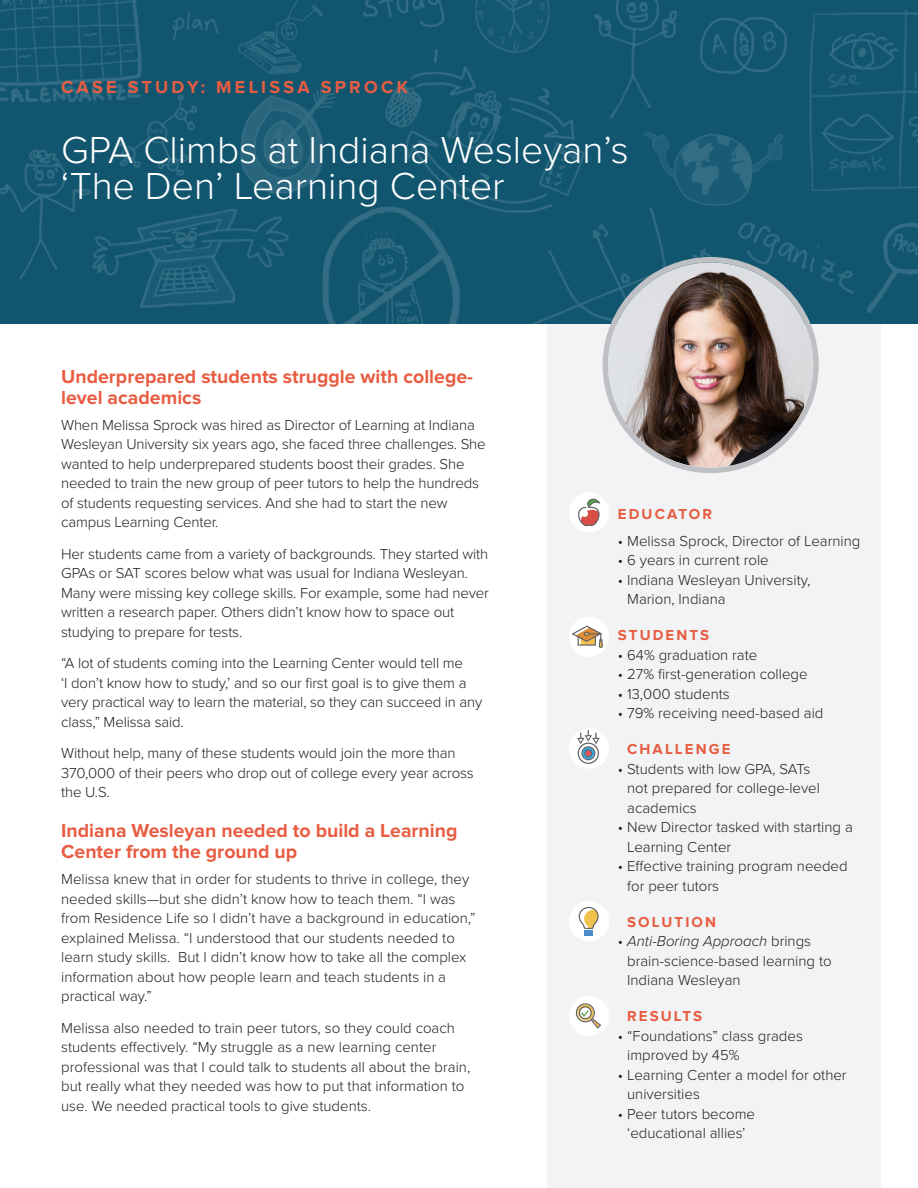
<style>
.page{position:relative;width:918px;height:1188px;background:#fff}
.page>*{position:absolute;margin:0;border:0;box-sizing:border-box;transform-origin:0 0}
.t1{font:300 39px/36px "Proxima Nova";color:#fff}
.Body{font:700 19.5px/21px "Proxima Nova";color:#e85d42}
.t2{font:700 18px "Proxima Nova";letter-spacing:.18em;color:#e85d42}
.Body-2{font:300 15px/19.5px "Proxima Nova";letter-spacing:-.01em;color:#231f20}
.Body_No{font:300 15px/19.5px "Proxima Nova";color:#231f20}
.Body_No-2{font:700 15px "Proxima Nova";letter-spacing:.14em;color:#e85d42}
.Subhead{font:700 15px "Proxima Nova";letter-spacing:.14em;color:#e85d42}
.s1{font-style:italic}
</style>
<div class="page">
<div style="left:547px;top:324px;width:333px;height:864px;background:#f2f3f4"></div>
<img style="left:0;top:0;width:918px;height:324px">
<div style="left:569px;top:492px;width:40px;height:41px;background:#fff;border-radius:50%"></div>
<div style="left:569px;top:617px;width:40px;height:40px;background:#fff;border-radius:50%"></div>
<div style="left:569px;top:729px;width:40px;height:40px;background:#fff;border-radius:50%"></div>
<div style="left:569px;top:901px;width:40px;height:40px;background:#fff;border-radius:50%"></div>
<div style="left:569px;top:996px;width:40px;height:40px;background:#fff;border-radius:50%"></div>
<svg style="left:578px;top:498px;width:22px;height:28px"></svg>
<div style="left:581px;top:510px;width:7px;height:7px;background:#fff;border-radius:50%"></div>
<svg style="left:571px;top:626px;width:32px;height:22px"></svg>
<svg style="left:577px;top:730px;width:23px;height:34px"></svg>
<svg style="left:579px;top:907px;width:20px;height:28px"></svg>
<svg style="left:576px;top:1003px;width:25px;height:26px"></svg>
<img style="left:608px;top:262px;width:205px;height:206px;border-radius:103px">
<div style="left:603px;top:257px;width:216px;height:216px;border:5px solid #bfc0c3;border-radius:50%"></div>
<p class="t2" style="left:61px;top:77px;width:349px">CASE STUDY: MELISSA SPROCK</p>
<p class="t1" style="left:61px;top:130px;width:569px">GPA Climbs at Indiana Wesleyan’s ‘The Den’ Learning Center</p>
<p class="Body" style="left:61px;top:366px;width:413px">Underprepared students struggle with college&shy;level academics</p>
<p class="Body-2" style="left:61px;top:414px;width:426px">When Melissa Sprock was hired as Director of Learning at Indiana Wesleyan University six years ago, she faced three challenges. She wanted to help underprepared students boost their grades. She needed to train the new group of peer tutors to help the hundreds of students requesting services. And she had to start the new campus Learning Center.</p>
<p class="Body-2" style="left:61px;top:543px;width:429px">Her students came from a variety of backgrounds. They started with GPAs or SAT scores below what was usual for Indiana Wesleyan.<br>Many were missing key college skills. For example, some had never written a research paper. Others didn’t know how to space out studying to prepare for tests.</p>
<p class="Body-2" style="left:61px;top:653px;width:423px">“A lot of students coming into the Learning Center would tell me<br>‘I don’t know how to study,’ and so our first goal is to give them a very practical way to learn the material, so they can succeed in any class,” Melissa said.</p>
<p class="Body-2" style="left:61px;top:743px;width:414px">Without help, many of these students would join the more than<br>370,000 of their peers who drop out of college every year across the U.S.</p>
<p class="Body" style="left:61px;top:821px;width:398px">Indiana Wesleyan needed to build a Learning<br>Center from the ground up</p>
<p class="Body-2" style="left:61px;top:869px;width:416px">Melissa knew that in order for students to thrive in college, they needed skills—but she didn’t know how to teach them. “I was from Residence Life so I didn’t have a background in education,” explained Melissa. “I understood that our students needed to learn study skills. But I didn’t know how to take all the complex information about how people learn and teach students in a practical way.”</p>
<p class="Body-2" style="left:61px;top:1017px;width:411px">Melissa also needed to train peer tutors, so they could coach students effectively. “My struggle as a new learning center professional was that I could talk to students all about the brain, but really what they needed was how to put that information to use. We needed practical tools to give students.</p>
<p class="Subhead" style="left:618px;top:506px;width:96px">EDUCATOR</p>
<p class="Body_No" style="left:618px;top:530px;width:244px">• Melissa Sprock, Director of Learning</p>
<p class="Body_No" style="left:618px;top:550px;width:152px">• 6 years in current role</p>
<p class="Body_No" style="left:627px;top:569px;width:185px;text-indent:-9px">• Indiana Wesleyan University,<br>Marion, Indiana</p>
<p class="Body_No-2" style="left:618px;top:627px;width:93px">STUDENTS</p>
<p class="Body_No" style="left:618px;top:644px;width:141px">• 64% graduation rate</p>
<p class="Body_No" style="left:618px;top:664px;width:191px">• 27% first-generation college</p>
<p class="Body_No" style="left:618px;top:683px;width:113px">• 13,000 students</p>
<p class="Body_No" style="left:618px;top:703px;width:207px">• 79% receiving need-based aid</p>
<p class="Body_No-2" style="left:627px;top:741px;width:105px">CHALLENGE</p>
<p class="Body_No" style="left:627px;top:758px;width:194px;text-indent:-9px">• Students with low GPA, SATs not prepared for college-level academics</p>
<p class="Body_No" style="left:627px;top:817px;width:227px;text-indent:-9px">• New Director tasked with starting a<br>Learning Center</p>
<p class="Body_No" style="left:627px;top:856px;width:222px;text-indent:-9px">• Effective training program needed for peer tutors</p>
<p class="Body_No-2" style="left:627px;top:913px;width:90px">SOLUTION</p>
<p class="Body_No" style="left:627px;top:931px;width:206px;text-indent:-9px">• <span class="s1">Anti-Boring Approach</span> brings brain-science-based learning to<br>Indiana Wesleyan</p>
<p class="Body_No-2" style="left:627px;top:1008px;width:76px">RESULTS</p>
<p class="Body-2" style="left:627px;top:1025px;width:177px;text-indent:-9px">• “Foundations” class grades improved by 45%</p>
<p class="Body-2" style="left:627px;top:1064px;width:221px;text-indent:-9px">• Learning Center a model for other universities</p>
<p class="Body-2" style="left:618px;top:1103px;width:139px;text-align:center">• Peer tutors become ‘educational allies’</p>
</div>
